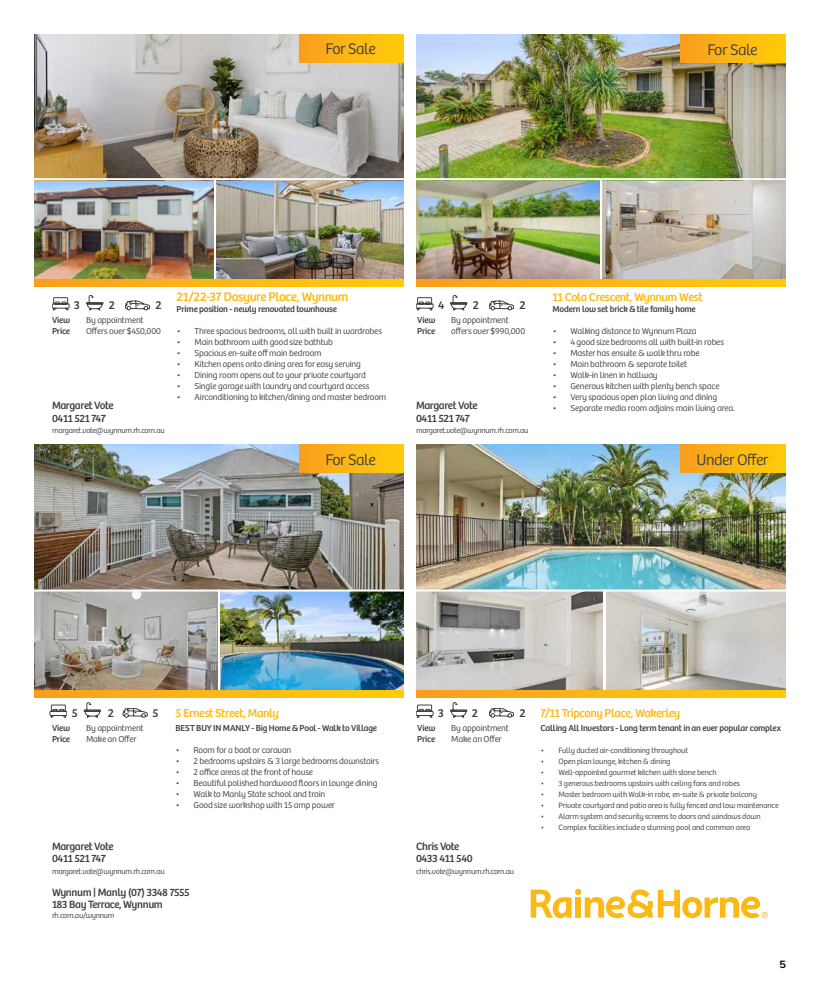
<style>
.page{position:relative;width:820px;height:993px;background:#fff}
.page>*{position:absolute;margin:0;border:0;box-sizing:border-box;transform-origin:0 0}
.t1{font:300 16px "Raine&Horne";letter-spacing:-.03em;color:#414042}
.t2{font:13px "Raine&Horne";letter-spacing:-.035em;color:#fdb913}
.t3{font:12px "Raine&Horne";letter-spacing:-.035em;color:#fdb913}
.t4{font:12px "Raine&Horne";color:#414042}
.t5{font:11px/12.4px "Raine&Horne";letter-spacing:-.03em;color:#414042}
.t6{font:600 11px "Proxima Nova";color:#000}
.t7{font:300 9px "Raine&Horne";letter-spacing:-.025em;color:#414042}
.t8{font:9px "Raine&Horne";letter-spacing:-.025em;color:#414042}
.t9{font:300 8px "Raine&Horne";letter-spacing:-.02em;color:#414042}
.s1{color:#414042}
</style>
<div class="page">
<img style="left:416px;top:180px;width:183px;height:99px">
<img style="left:34px;top:591px;width:183px;height:99px">
<svg style="left:602px;top:180px;width:183px;height:99px;background:#c1bbb2"></svg>
<img style="left:220px;top:591px;width:184px;height:99px">
<img style="left:416px;top:34px;width:369px;height:144px">
<img style="left:34px;top:444px;width:370px;height:145px">
<svg style="left:86px;top:295px;width:17px;height:15px"></svg>
<svg style="left:125px;top:300px;width:25px;height:10px"></svg>
<svg style="left:52px;top:297px;width:17px;height:13px"></svg>
<svg style="left:450px;top:295px;width:17px;height:15px"></svg>
<svg style="left:489px;top:300px;width:24px;height:10px"></svg>
<svg style="left:416px;top:297px;width:17px;height:13px"></svg>
<svg style="left:450px;top:702px;width:17px;height:15px"></svg>
<svg style="left:489px;top:708px;width:24px;height:9px"></svg>
<svg style="left:416px;top:704px;width:17px;height:13px"></svg>
<svg style="left:84px;top:702px;width:17px;height:15px"></svg>
<svg style="left:123px;top:708px;width:24px;height:9px"></svg>
<svg style="left:50px;top:704px;width:17px;height:13px"></svg>
<img style="left:34px;top:180px;width:180px;height:99px">
<img style="left:216px;top:180px;width:188px;height:99px">
<img style="left:34px;top:34px;width:370px;height:144px">
<img style="left:416px;top:591px;width:186px;height:99px">
<img style="left:606px;top:591px;width:179px;height:99px">
<img style="left:416px;top:444px;width:369px;height:145px">
<svg style="left:416px;top:279px;width:369px;height:7px;background:#fcb512"></svg>
<svg style="left:416px;top:690px;width:369px;height:6px;background:#fcb512"></svg>
<svg style="left:34px;top:279px;width:370px;height:7px;background:#fcb612"></svg>
<svg style="left:34px;top:690px;width:370px;height:6px;background:#fcb612"></svg>
<div style="left:680px;top:444px;width:105px;height:28px;background:linear-gradient(to right,#f99e1e,#ffcd08)"></div>
<div style="left:299px;top:444px;width:105px;height:28px;background:linear-gradient(to right,#f99f1e,#ffcd08)"></div>
<div style="left:299px;top:34px;width:105px;height:28px;background:linear-gradient(to right,#f99f1e,#ffcd08)"></div>
<div style="left:680px;top:34px;width:105px;height:28px;background:linear-gradient(to right,#f99e1e,#ffcd08)"></div>
<svg style="left:530px;top:888px;width:237px;height:29px"></svg>
<h1 class="t1" style="left:325px;top:40px;width:52px">For Sale</h1>
<h1 class="t1" style="left:707px;top:40px;width:52px">For Sale</h1>
<h2 class="t2" style="left:176px;top:289px;width:173px">21/22-37 Dasyure Place, Wynnum</h2>
<h3 class="t3" style="left:552px;top:290px;width:151px">11 Cola Crescent, Wynnum West</h3>
<h3 class="t4" style="left:74px;top:298px;width:8px">3</h3>
<h3 class="t4" style="left:438px;top:298px;width:8px">4</h3>
<h3 class="t4" style="left:109px;top:298px;width:8px">2</h3>
<h3 class="t4" style="left:472px;top:298px;width:8px">2</h3>
<h3 class="t4" style="left:155px;top:298px;width:8px">2</h3>
<h3 class="t4" style="left:519px;top:298px;width:8px">2</h3>
<p class="t8" style="left:176px;top:304px;width:162px">Prime position - newly renovated townhouse</p>
<p class="t7" style="left:176px;top:326px;width:207px">• Three spacious bedrooms, all with built in wardrobes</p>
<p class="t7" style="left:176px;top:337px;width:158px">• Main bathroom with good size bathtub</p>
<p class="t7" style="left:176px;top:348px;width:147px">• Spacious en-suite off main bedroom</p>
<p class="t7" style="left:176px;top:359px;width:186px">• Kitchen opens onto dining area for easy serving</p>
<p class="t7" style="left:176px;top:370px;width:191px">• Dining room opens out to your private courtyard</p>
<p class="t7" style="left:176px;top:381px;width:194px">• Single garage with laundry and courtyard access</p>
<p class="t7" style="left:176px;top:392px;width:211px">• Airconditioning to kitchen/dining and master bedroom</p>
<p class="t8" style="left:552px;top:304px;width:145px">Modern low set brick &amp; tile family home</p>
<p class="t7" style="left:552px;top:326px;width:145px">• Walking distance to Wynnum Plaza</p>
<p class="t7" style="left:552px;top:337px;width:173px">• 4 good size bedrooms all with built-in robes</p>
<p class="t7" style="left:552px;top:348px;width:148px">• Master has ensuite &amp; walk thru robe</p>
<p class="t7" style="left:552px;top:359px;width:136px">• Main bathroom &amp; separate toilet</p>
<p class="t7" style="left:552px;top:370px;width:107px">• Walk-in linen in hallway</p>
<p class="t7" style="left:552px;top:381px;width:168px">• Generous kitchen with plenty bench space</p>
<p class="t7" style="left:552px;top:392px;width:166px">• Very spacious open plan living and dining</p>
<p class="t7" style="left:552px;top:403px;width:184px">• Separate media room adjoins main living area.</p>
<p class="t8" style="left:52px;top:315px;width:20px">View</p>
<p class="t7" style="left:86px;top:315px;width:59px">By appointment</p>
<p class="t8" style="left:52px;top:326px;width:20px">Price</p>
<p class="t7" style="left:86px;top:326px;width:76px">Offers over $450,000</p>
<p class="t8" style="left:417px;top:315px;width:20px">View</p>
<p class="t7" style="left:451px;top:315px;width:59px">By appointment</p>
<p class="t8" style="left:417px;top:326px;width:20px">Price</p>
<p class="t7" style="left:451px;top:326px;width:75px">offers over $990,000</p>
<p class="t5" style="left:52px;top:399px;width:63px">Margaret Vote<br>0411 521 747</p>
<p class="t9" style="left:52px;top:426px;width:114px">margaret.vote@wynnum.rh.com.au</p>
<p class="t5" style="left:416px;top:399px;width:63px">Margaret Vote<br>0411 521 747</p>
<p class="t9" style="left:416px;top:426px;width:114px">margaret.vote@wynnum.rh.com.au</p>
<h1 class="t1" style="left:325px;top:450px;width:52px">For Sale</h1>
<h1 class="t1" style="left:696px;top:450px;width:73px">Under Offer</h1>
<h3 class="t4" style="left:72px;top:705px;width:8px">5</h3>
<h3 class="t4" style="left:108px;top:705px;width:8px">2</h3>
<h3 class="t4" style="left:152px;top:705px;width:8px">5</h3>
<h3 class="t3" style="left:175px;top:705px;width:105px">5 Ernest Street, Manly</h3>
<p class="t8" style="left:52px;top:722px;width:20px">View</p>
<p class="t7" style="left:86px;top:722px;width:59px">By appointment</p>
<p class="t8" style="left:52px;top:733px;width:20px">Price</p>
<p class="t7" style="left:86px;top:733px;width:52px">Make an Offer</p>
<p class="t8" style="left:175px;top:722px;width:203px">BEST BUY IN MANLY - Big Home &amp; Pool - Walk to Village</p>
<p class="t7" style="left:175px;top:744px;width:117px">• Room for a boat or caravan</p>
<p class="t7" style="left:175px;top:755px;width:205px">• 2 bedrooms upstairs &amp; 3 large bedrooms downstairs</p>
<p class="t7" style="left:175px;top:766px;width:139px">• 2 office areas at the front of house</p>
<p class="t7" style="left:175px;top:777px;width:203px">• Beautiful polished hardwood floors in lounge dining</p>
<p class="t7" style="left:175px;top:788px;width:151px">• Walk to Manly State school and train</p>
<p class="t7" style="left:175px;top:799px;width:161px">• Good size workshop with 15 amp power</p>
<p class="t5" style="left:52px;top:839px;width:63px">Margaret Vote<br>0411 521 747</p>
<p class="t9" style="left:52px;top:866px;width:114px">margaret.vote@wynnum.rh.com.au</p>
<h3 class="t4" style="left:438px;top:705px;width:8px">3</h3>
<h3 class="t4" style="left:471px;top:705px;width:8px">2</h3>
<h3 class="t3" style="left:519px;top:705px;width:162px"><span class="s1">2</span> 7/11 Tripcony Place, Wakerley</h3>
<p class="t8" style="left:540px;top:722px;width:242px">Calling All Investors - Long term tenant in an ever popular complex</p>
<p class="t9" style="left:540px;top:745px;width:149px">• Fully ducted air-conditioning throughout</p>
<p class="t9" style="left:540px;top:756px;width:131px">• Open plan lounge, kitchen &amp; dining</p>
<p class="t9" style="left:540px;top:767px;width:178px">• Well-appointed gourmet kitchen with stone bench</p>
<p class="t9" style="left:540px;top:778px;width:201px">• 3 generous bedrooms upstairs with ceiling fans and robes</p>
<p class="t9" style="left:540px;top:789px;width:218px">• Master bedroom with Walk-in robe, en-suite &amp; private balcony</p>
<p class="t9" style="left:540px;top:800px;width:240px">• Private courtyard and patio area is fully fenced and low maintenance</p>
<p class="t9" style="left:540px;top:811px;width:222px">• Alarm system and security screens to doors and windows down</p>
<p class="t9" style="left:540px;top:822px;width:211px">• Complex facilities include a stunning pool and common area</p>
<p class="t5" style="left:416px;top:839px;width:58px">Chris Vote<br>0433 411 540</p>
<p class="t9" style="left:416px;top:866px;width:100px">chris.vote@wynnum.rh.com.au</p>
<p class="t8" style="left:417px;top:722px;width:20px">View</p>
<p class="t7" style="left:451px;top:722px;width:59px">By appointment</p>
<p class="t8" style="left:417px;top:733px;width:20px">Price</p>
<p class="t7" style="left:451px;top:733px;width:52px">Make an Offer</p>
<p class="t5" style="left:52px;top:886px;width:139px;line-height:12px">Wynnum | Manly (07) 3348 7555<br>183 Bay Terrace, Wynnum</p>
<p class="t9" style="left:52px;top:910px;width:64px">rh.com.au/wynnum</p>
<p class="t6" style="left:779px;top:955px;width:8px">5</p>
</div>
